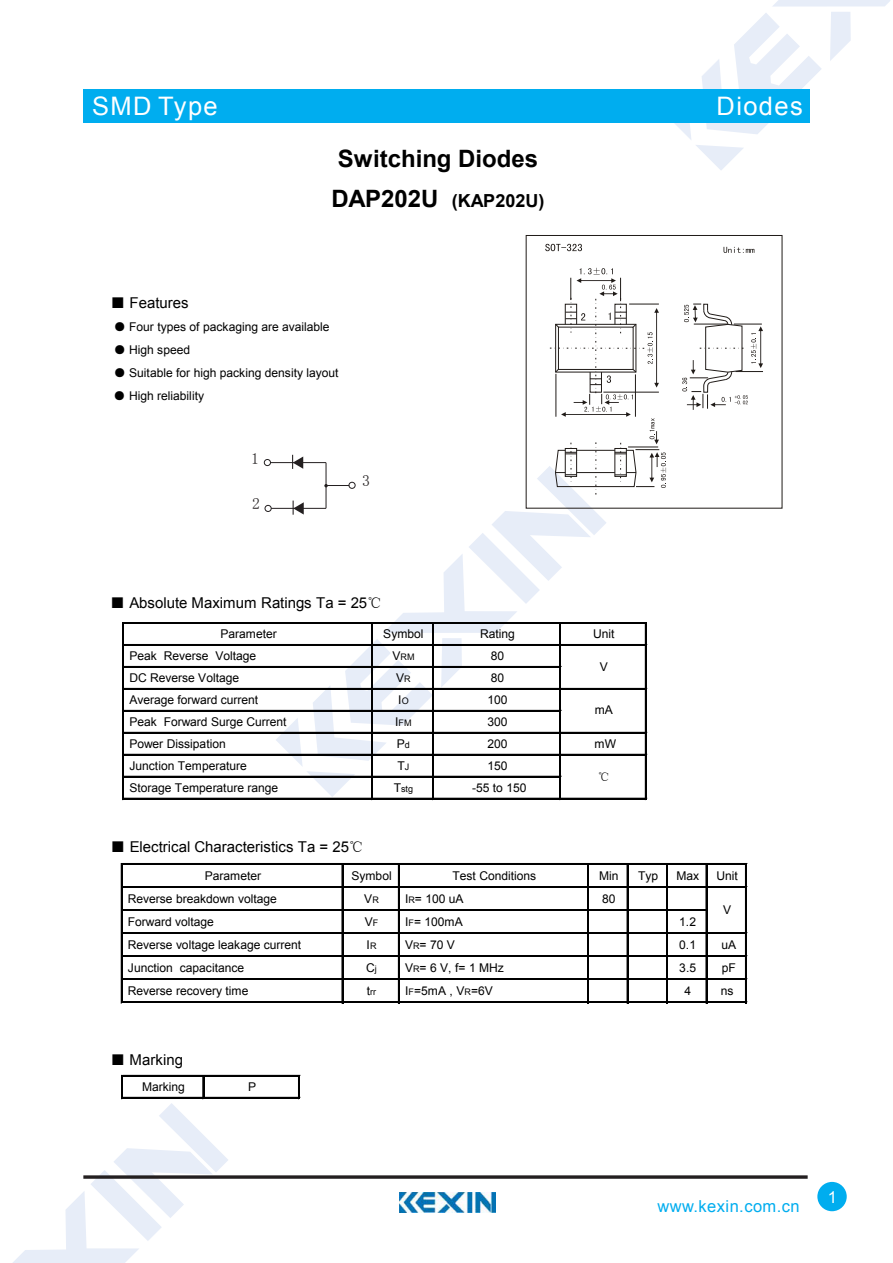
<style>
.page{position:relative;width:893px;height:1263px;background:#fff}
.page>*{position:absolute;margin:0;border:0;box-sizing:border-box;transform-origin:0 0}
.t1{font:25.5px "Arial";letter-spacing:.055em;color:#fff}
.t2{font:700 24px "Arial";color:#000}
.t3{font:700 18px "Arial";letter-spacing:.005em;color:#000}
.t4{font:16.5px "Arial";letter-spacing:.025em;color:#00adef}
.t5{font:16.5px "Arial";color:#fff}
.t6{font:15.45px "Arial";color:#231f20}
.t7{font:15px "Arial";color:#000}
.t8{font:12px "Arial";letter-spacing:-.005em;color:#000}
.t9{font:12px "Sim Sun";color:#000}
.t10{font:9px "Arial";color:#000}
.s1{font-size:24px}
.s2{font-family:"Sim Sun"}
.s3{font-size:12px}
.s4{font-size:9px}
</style>
<div class="page">
<svg style="left:674px;top:0;width:216px;height:170px"></svg>
<div style="left:83px;top:89px;width:726px;height:34px;background:#00adef"></div>
<svg style="left:228px;top:1175px;width:580px;height:4px;background:#433f40"></svg>
<div style="left:817px;top:1182px;width:30px;height:29px;background:#00adef;border-radius:50%"></div>
<img style="left:400px;top:1193px;width:95px;height:20px">
<svg style="left:682px;top:304px;width:81px;height:106px"></svg>
<svg style="left:545px;top:244px;width:37px;height:7px"></svg>
<svg style="left:723px;top:247px;width:31px;height:6px"></svg>
<hr style="left:271px;top:508px;width:55px;height:1px;background:#231f20">
<div style="left:265px;top:505px;width:6px;height:7px;border:1px solid #231f20;border-radius:50%"></div>
<div style="left:264px;top:459px;width:7px;height:7px;border:1px solid #231f20;border-radius:50%"></div>
<hr style="left:270px;top:462px;width:56px;height:1px;background:#231f20">
<svg style="left:276px;top:268px;width:390px;height:529px"></svg>
<hr style="left:122px;top:623px;width:1px;height:177px;background:#000">
<hr style="left:123px;top:623px;width:1px;height:177px;background:#000">
<hr style="left:371px;top:624px;width:1px;height:176px;background:#000">
<hr style="left:372px;top:624px;width:1px;height:176px;background:#000">
<hr style="left:432px;top:624px;width:2px;height:176px;background:#000">
<hr style="left:559px;top:624px;width:1px;height:176px;background:#000">
<hr style="left:560px;top:624px;width:1px;height:176px;background:#000">
<hr style="left:645px;top:624px;width:2px;height:176px;background:#000">
<hr style="left:124px;top:623px;width:523px;height:1px;background:#000">
<hr style="left:124px;top:644px;width:523px;height:2px;background:#000">
<hr style="left:124px;top:666px;width:437px;height:2px;background:#000">
<hr style="left:124px;top:688px;width:523px;height:2px;background:#000">
<hr style="left:124px;top:710px;width:437px;height:2px;background:#000">
<hr style="left:124px;top:732px;width:523px;height:2px;background:#000">
<hr style="left:124px;top:754px;width:523px;height:2px;background:#000">
<hr style="left:124px;top:776px;width:437px;height:2px;background:#000">
<hr style="left:124px;top:798px;width:523px;height:2px;background:#000">
<hr style="left:121px;top:863px;width:2px;height:140px;background:#000">
<hr style="left:342px;top:865px;width:1px;height:138px;background:#000">
<hr style="left:398px;top:865px;width:2px;height:138px;background:#000">
<hr style="left:587px;top:865px;width:2px;height:138px;background:#000">
<hr style="left:627px;top:865px;width:1px;height:138px;background:#000">
<hr style="left:666px;top:865px;width:2px;height:138px;background:#000">
<hr style="left:706px;top:865px;width:1px;height:138px;background:#000">
<hr style="left:745px;top:865px;width:2px;height:138px;background:#000">
<hr style="left:123px;top:863px;width:624px;height:2px;background:#000">
<hr style="left:123px;top:886px;width:624px;height:1px;background:#000">
<hr style="left:123px;top:887px;width:624px;height:1px;background:#000">
<hr style="left:123px;top:909px;width:584px;height:1px;background:#000">
<hr style="left:123px;top:910px;width:584px;height:1px;background:#000">
<hr style="left:123px;top:932px;width:624px;height:1px;background:#000">
<hr style="left:123px;top:933px;width:624px;height:1px;background:#000">
<hr style="left:123px;top:955px;width:624px;height:1px;background:#000">
<hr style="left:123px;top:956px;width:624px;height:1px;background:#000">
<hr style="left:123px;top:978px;width:624px;height:1px;background:#000">
<hr style="left:123px;top:979px;width:624px;height:1px;background:#000">
<hr style="left:123px;top:1001px;width:624px;height:1px;background:#000">
<hr style="left:123px;top:1002px;width:624px;height:1px;background:#000">
<svg style="left:13px;top:1075px;width:215px;height:188px"></svg>
<hr style="left:298px;top:1077px;width:2px;height:22px;background:#000">
<hr style="left:123px;top:1075px;width:177px;height:2px;background:#000">
<hr style="left:123px;top:1097px;width:177px;height:2px;background:#000">
<h1 class="t1" style="left:92px;top:89px;width:127px">SMD Type</h1>
<h2 class="t2" style="left:338px;top:143px;width:202px">Switching Diodes</h2>
<h3 class="t3" style="left:331px;top:189px;width:215px"><span class="s1">DAP202U</span> (KAP202U)</h3>
<p class="t7" style="left:110px;top:293px;width:80px"><span class="s2">■</span> Features</p>
<p class="t8" style="left:114px;top:319px;width:217px"><span class="s2">●</span> Four types of packaging are available</p>
<p class="t8" style="left:114px;top:342px;width:78px"><span class="s2">●</span> High speed</p>
<p class="t8" style="left:114px;top:365px;width:226px"><span class="s2">●</span> Suitable for high packing density layout</p>
<p class="t8" style="left:114px;top:388px;width:92px"><span class="s2">●</span> High reliability</p>
<p class="t6" style="left:251px;top:451px;width:9px">1</p>
<p class="t6" style="left:252px;top:496px;width:9px">2</p>
<p class="t6" style="left:362px;top:473px;width:9px">3</p>
<p class="t7" style="left:110px;top:593px;width:273px"><span class="s2">■</span> Absolute Maximum Ratings Ta = 25<span class="s2">℃</span></p>
<p class="t8" style="left:220px;top:626px;width:58px">Parameter</p>
<p class="t8" style="left:383px;top:626px;width:42px">Symbol</p>
<p class="t8" style="left:480px;top:626px;width:36px">Rating</p>
<p class="t8" style="left:593px;top:626px;width:23px">Unit</p>
<p class="t8" style="left:129px;top:648px;width:128px">Peak Reverse Voltage</p>
<p class="t10" style="left:392px;top:651px;width:24px"><span class="s3">V</span>RM</p>
<p class="t8" style="left:491px;top:648px;width:15px">80</p>
<p class="t8" style="left:129px;top:670px;width:111px">DC Reverse Voltage</p>
<p class="t8" style="left:396px;top:670px;width:16px">V<span class="s4">R</span></p>
<p class="t8" style="left:491px;top:670px;width:15px">80</p>
<p class="t8" style="left:129px;top:692px;width:130px">Average forward current</p>
<p class="t8" style="left:398px;top:692px;width:12px">I<span class="s4">O</span></p>
<p class="t8" style="left:487px;top:692px;width:22px">100</p>
<p class="t8" style="left:129px;top:714px;width:159px">Peak Forward Surge Current</p>
<p class="t10" style="left:395px;top:717px;width:18px"><span class="s3">I</span>FM</p>
<p class="t8" style="left:487px;top:714px;width:22px">300</p>
<p class="t8" style="left:129px;top:736px;width:98px">Power Dissipation</p>
<p class="t8" style="left:397px;top:736px;width:15px">P<span class="s4">d</span></p>
<p class="t8" style="left:487px;top:736px;width:22px">200</p>
<p class="t8" style="left:594px;top:736px;width:23px">mW</p>
<p class="t8" style="left:129px;top:758px;width:119px">Junction Temperature</p>
<p class="t8" style="left:397px;top:758px;width:13px">T<span class="s4">J</span></p>
<p class="t8" style="left:487px;top:758px;width:22px">150</p>
<p class="t8" style="left:129px;top:780px;width:150px">Storage Temperature range</p>
<p class="t10" style="left:394px;top:783px;width:21px"><span class="s3">T</span>stg</p>
<p class="t8" style="left:472px;top:780px;width:56px">-55 to 150</p>
<p class="t8" style="left:600px;top:659px;width:10px">V</p>
<p class="t8" style="left:595px;top:702px;width:20px">mA</p>
<p class="t9" style="left:598px;top:771px;width:14px">℃</p>
<h1 class="t1" style="left:717px;top:89px;width:88px">Diodes</h1>
<p class="t7" style="left:111px;top:837px;width:255px"><span class="s2">■</span> Electrical Characteristics Ta = 25<span class="s2">℃</span></p>
<p class="t8" style="left:205px;top:868px;width:58px">Parameter</p>
<p class="t8" style="left:351px;top:868px;width:42px">Symbol</p>
<p class="t8" style="left:452px;top:868px;width:85px">Test Conditions</p>
<p class="t8" style="left:599px;top:868px;width:21px">Min</p>
<p class="t8" style="left:638px;top:868px;width:22px">Typ</p>
<p class="t8" style="left:676px;top:868px;width:24px">Max</p>
<p class="t8" style="left:716px;top:868px;width:23px">Unit</p>
<p class="t8" style="left:128px;top:891px;width:150px">Reverse breakdown voltage</p>
<p class="t8" style="left:364px;top:891px;width:16px">V<span class="s4">R</span></p>
<p class="t8" style="left:405px;top:891px;width:60px">I<span class="s4">R</span>= 100 uA</p>
<p class="t8" style="left:602px;top:891px;width:15px">80</p>
<p class="t8" style="left:128px;top:914px;width:88px">Forward voltage</p>
<p class="t8" style="left:365px;top:914px;width:15px">V<span class="s4">F</span></p>
<p class="t8" style="left:405px;top:914px;width:59px">I<span class="s4">F</span>= 100mA</p>
<p class="t8" style="left:679px;top:914px;width:18px">1.2</p>
<p class="t8" style="left:128px;top:937px;width:175px">Reverse voltage leakage current</p>
<p class="t8" style="left:367px;top:937px;width:11px">I<span class="s4">R</span></p>
<p class="t8" style="left:405px;top:937px;width:51px">V<span class="s4">R</span>= 70 V</p>
<p class="t8" style="left:679px;top:937px;width:18px">0.1</p>
<p class="t8" style="left:721px;top:937px;width:16px">uA</p>
<p class="t8" style="left:128px;top:960px;width:118px">Junction capacitance</p>
<p class="t8" style="left:366px;top:960px;width:12px">C<span class="s4">j</span></p>
<p class="t8" style="left:405px;top:960px;width:100px">V<span class="s4">R</span>= 6 V, f= 1 MHz</p>
<p class="t8" style="left:679px;top:960px;width:18px">3.5</p>
<p class="t8" style="left:722px;top:960px;width:16px">pF</p>
<p class="t8" style="left:128px;top:983px;width:122px">Reverse recovery time</p>
<p class="t10" style="left:367px;top:986px;width:11px"><span class="s3">t</span>rr</p>
<p class="t8" style="left:405px;top:983px;width:89px">I<span class="s4">F</span>=5mA , V<span class="s4">R</span>=6V</p>
<p class="t8" style="left:684px;top:983px;width:8px">4</p>
<p class="t8" style="left:721px;top:983px;width:14px">ns</p>
<p class="t8" style="left:723px;top:902px;width:10px">V</p>
<p class="t7" style="left:110px;top:1050px;width:74px"><span class="s2">■</span> Marking</p>
<p class="t8" style="left:142px;top:1079px;width:44px">Marking</p>
<p class="t8" style="left:248px;top:1079px;width:10px">P</p>
<h3 class="t4" style="left:657px;top:1196px;width:144px">www.kexin.com.cn</h3>
<h3 class="t5" style="left:828px;top:1186px;width:11px">1</h3>
</div>
